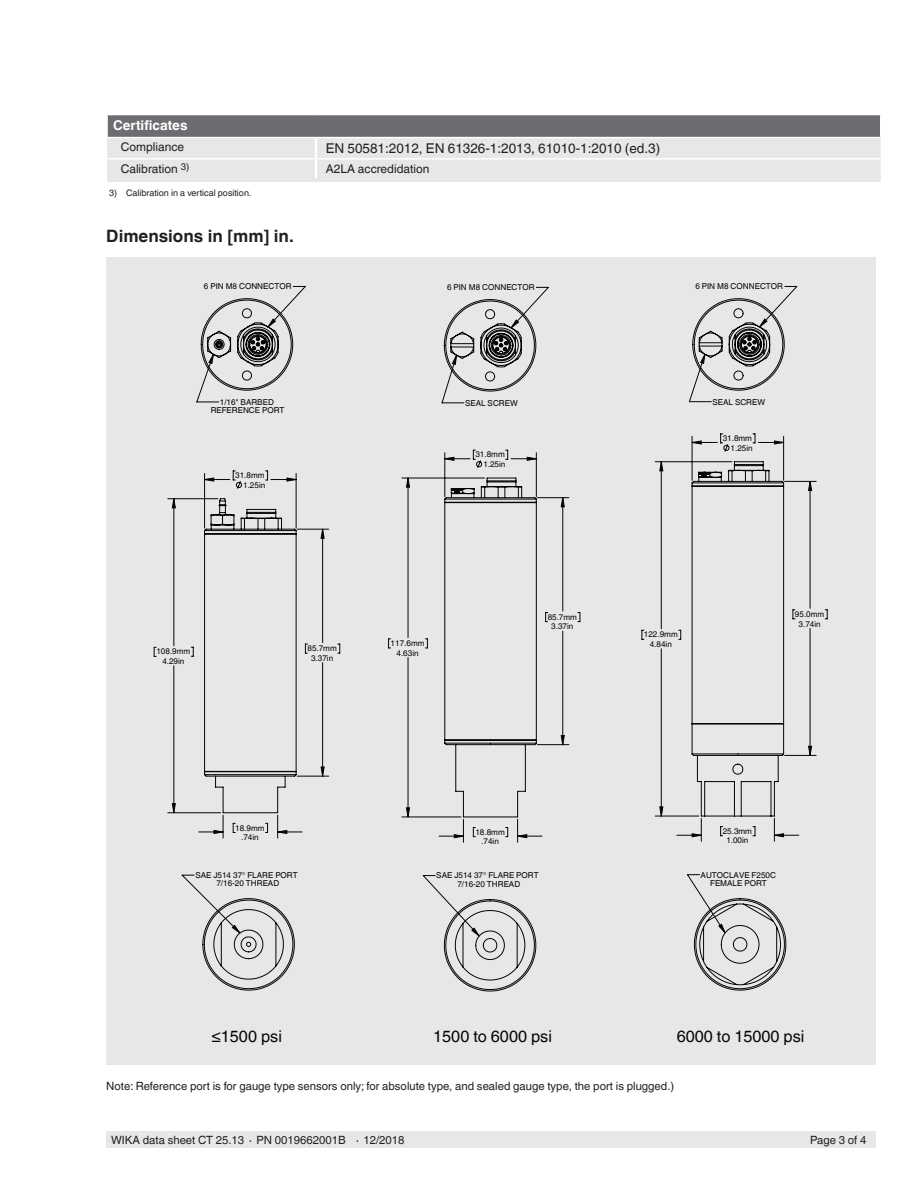
<style>
.page{position:relative;width:918px;height:1188px;background:#fff}
.page>*{position:absolute;margin:0;border:0;box-sizing:border-box;transform-origin:0 0}
._02_Subheadline1{font:700 17.1px "Helvetica World";color:#231f20}
.t1{font:16.2px "Helvetica World";color:#050504}
._10_Tables_-_Running{font:13.5px "Helvetica World";color:#231f20}
.Running_text{font:700 13.5px "Helvetica World";color:#fff}
._10_Tables_-_Running-2{font:12px "Helvetica World";color:#231f20}
._04_Subheadline2{font:11.4px "Helvetica World";color:#231f20}
._07_Small_text{font:11.4px "Helvetica World";color:#231f20}
._08_Footnotes{font:9px "Helvetica World";color:#231f20}
.t2{font:8.1px/9.4px "Helvetica World";color:#050504;text-align:center}
</style>
<div class="page">
<div style="left:106px;top:1132px;width:770px;height:16px;background:#e6e7e9"></div>
<div style="left:106px;top:257px;width:769px;height:808px;background:#e6e7e9"></div>
<hr style="left:168px;top:498px;width:50px;height:1px;background:#050504">
<hr style="left:168px;top:813px;width:53px;height:1px;background:#050504">
<svg style="left:825px;top:610px;width:3px;height:10px"></svg>
<hr style="left:785px;top:755px;width:31px;height:1px;background:#050504">
<hr style="left:785px;top:481px;width:31px;height:1px;background:#050504">
<svg style="left:172px;top:441px;width:640px;height:396px"></svg>
<svg style="left:191px;top:498px;width:116px;height:340px"></svg>
<svg style="left:201px;top:298px;width:92px;height:93px"></svg>
<svg style="left:202px;top:898px;width:93px;height:93px"></svg>
<svg style="left:439px;top:477px;width:109px;height:365px"></svg>
<svg style="left:444px;top:299px;width:93px;height:93px"></svg>
<svg style="left:444px;top:899px;width:93px;height:93px"></svg>
<svg style="left:677px;top:461px;width:122px;height:380px"></svg>
<svg style="left:692px;top:298px;width:93px;height:93px"></svg>
<svg style="left:694px;top:898px;width:93px;height:93px"></svg>
<svg style="left:154px;top:647px;width:2px;height:10px"></svg>
<div style="left:107px;top:115px;width:774px;height:23px;background:#6c6d70"></div>
<hr style="left:106px;top:115px;width:2px;height:22px;background:#fff">
<hr style="left:880px;top:115px;width:2px;height:22px;background:#fff">
<hr style="left:106px;top:137px;width:210px;height:1px;background:#fff">
<hr style="left:316px;top:137px;width:566px;height:1px;background:#fff">
<div style="left:107px;top:138px;width:774px;height:44px;background:#e6e7e9"></div>
<p class="Running_text" style="left:113px;top:118px;width:76px">Certificates</p>
<p class="_10_Tables_-_Running-2" style="left:121px;top:140px;width:65px">Compliance</p>
<p class="_10_Tables_-_Running" style="left:326px;top:140px;width:336px">EN 50581:2012, EN 61326-1:2013, 61010-1:2010 (ed.3)</p>
<p class="_10_Tables_-_Running-2" style="left:121px;top:162px;width:70px">Calibration <sup>3)</sup></p>
<p class="_10_Tables_-_Running-2" style="left:326px;top:162px;width:105px">A2LA accredidation</p>
<p class="_08_Footnotes" style="left:109px;top:187px;width:10px">3)</p>
<p class="_08_Footnotes" style="left:126px;top:187px;width:127px">Calibration in a vertical position.</p>
<p class="_02_Subheadline1" style="left:106px;top:226px;width:189px">Dimensions in [mm] in.</p>
<p class="t2" style="left:204px;top:282px;width:89px">6 PIN M8 CONNECTOR</p>
<p class="t2" style="left:447px;top:283px;width:89px">6 PIN M8 CONNECTOR</p>
<p class="t2" style="left:695px;top:282px;width:89px">6 PIN M8 CONNECTOR</p>
<p class="t2" style="left:211px;top:398px;width:75px;line-height:8.1px">1/16" BARBED<br>REFERENCE PORT</p>
<p class="t2" style="left:465px;top:398px;width:54px">SEAL SCREW</p>
<p class="t2" style="left:712px;top:397px;width:54px">SEAL SCREW</p>
<p class="t2" style="left:475px;top:450px;width:32px;text-align:right">31.8mm<br>1.25in</p>
<p class="t2" style="left:723px;top:434px;width:32px;text-align:right">31.8mm<br>1.25in</p>
<p class="t2" style="left:235px;top:471px;width:32px;text-align:right">31.8mm<br>1.25in</p>
<p class="t2" style="left:548px;top:612px;width:31px">85.7mm<br>3.37in</p>
<p class="t2" style="left:795px;top:609px;width:31px">95.0mm<br>3.74in</p>
<p class="t2" style="left:156px;top:647px;width:35px">108.9mm<br>4.29in</p>
<p class="t2" style="left:308px;top:644px;width:31px">85.7mm<br>3.37in</p>
<p class="t2" style="left:391px;top:639px;width:35px">117.6mm<br>4.63in</p>
<p class="t2" style="left:644px;top:630px;width:35px">122.9mm<br>4.84in</p>
<p class="t2" style="left:235px;top:823px;width:31px">18.9mm .74in</p>
<p class="t2" style="left:475px;top:827px;width:31px">18.8mm .74in</p>
<p class="t2" style="left:723px;top:826px;width:31px">25.3mm<br>1.00in</p>
<p class="t2" style="left:195px;top:871px;width:104px;line-height:8.1px">SAE J514 37° FLARE PORT<br>7/16-20 THREAD</p>
<p class="t2" style="left:436px;top:872px;width:104px;line-height:8.1px">SAE J514 37° FLARE PORT<br>7/16-20 THREAD</p>
<p class="t2" style="left:701px;top:871px;width:77px;line-height:8.1px">AUTOCLAVE F250C<br>FEMALE PORT</p>
<p class="t1" style="left:211px;top:1027px;width:72px">≤1500 psi</p>
<p class="t1" style="left:433px;top:1027px;width:120px">1500 to 6000 psi</p>
<p class="t1" style="left:677px;top:1027px;width:129px">6000 to 15000 psi</p>
<p class="_04_Subheadline2" style="left:106px;top:1080px;width:570px">Note: Reference port is for gauge type sensors only; for absolute type, and sealed gauge type, the port is plugged.)</p>
<p class="_07_Small_text" style="left:111px;top:1133px;width:295px">WIKA data sheet CT 25.13 ∙ PN 0019662001B ∙ 12/2018</p>
<p class="_07_Small_text" style="left:810px;top:1133px;width:58px">Page 3 of 4</p>
</div>
